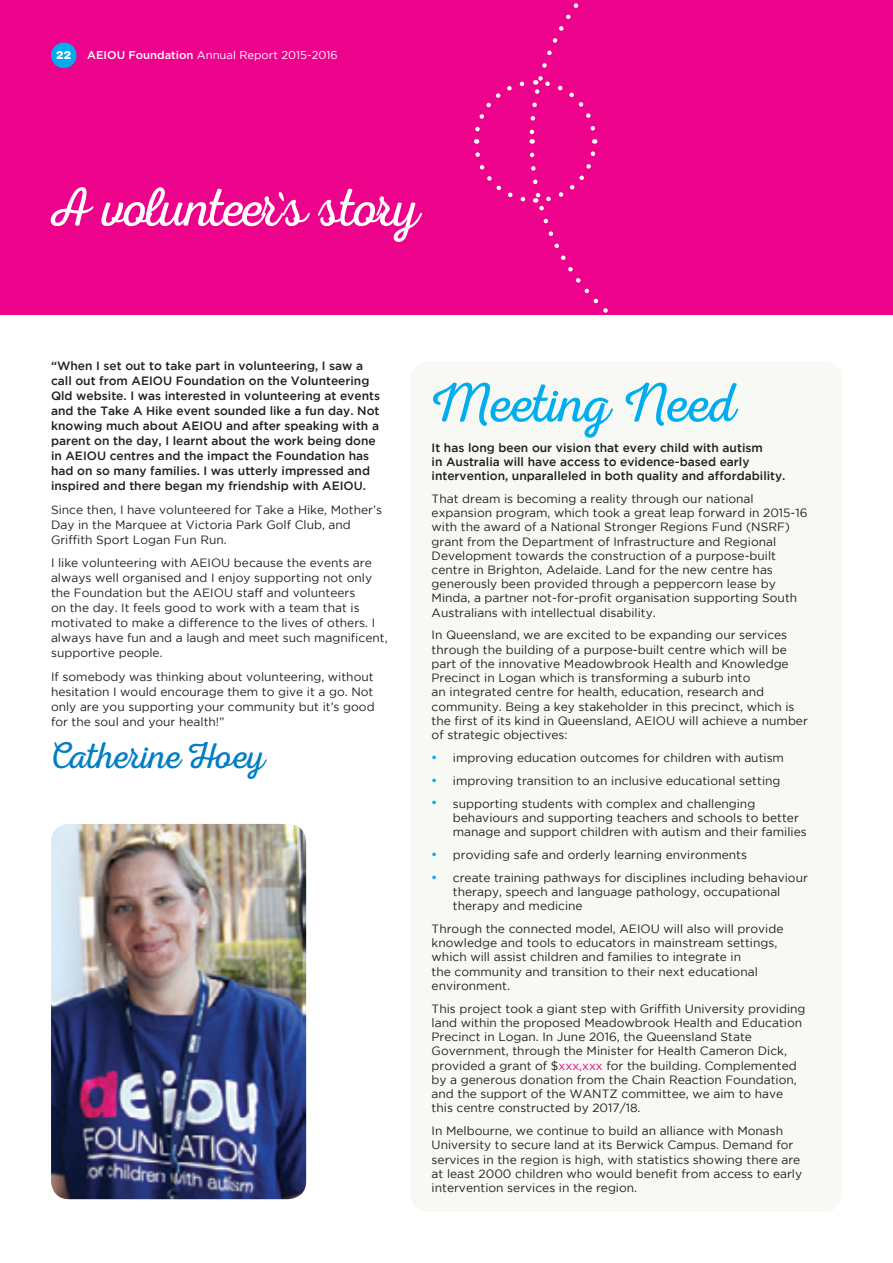
<style>
.page{position:relative;width:893px;height:1263px;background:#fff}
.page>*{position:absolute;margin:0;border:0;box-sizing:border-box;transform-origin:0 0}
.t1{font:55.5px "Nexa Rust Script L 0";letter-spacing:-.025em;color:#fff}
.t2{font:55.5px "Nexa Rust Script L 0";letter-spacing:.015em;color:#00aeef}
.t3{font:37.5px "Nexa Rust Script L 0";letter-spacing:-.005em;color:#007ec5}
.t4{font:12px/14.2px "Gotham";color:#231f20}
.t5{font:500 12px/15px "Gotham";color:#231f20}
.t6{font:11.25px "Gotham";color:#fff}
.t7{font:900 11.25px "Helvetica Rounded";color:#fff}
.s1{font-weight:500}
.s2{font-family:"Coral"}
.s3{color:#00aeef}
.s4{color:#ed028c}
</style>
<div class="page">
<div style="left:0;top:0;width:893px;height:315px;background:#ed028c"></div>
<div style="left:51px;top:43px;width:26px;height:25px;background:#00aeef;border-radius:50%"></div>
<svg style="left:539px;top:205px;width:69px;height:108px"></svg>
<svg style="left:474px;top:3px;width:124px;height:200px"></svg>
<img style="left:51px;top:824px;width:255px;height:375px">
<div style="left:410px;top:361px;width:432px;height:851px;background:#f8f8f5;border-radius:18px"></div>
<p class="t7" style="left:56px;top:47px;width:17px">22</p>
<p class="t6" style="left:87px;top:48px;width:252px"><span class="s1">AEIOU Foundation</span> Annual Report 2015-2016</p>
<h1 class="t1" style="left:51px;top:177px;width:372px">A volunteer<span class="s2">’</span>s story</h1>
<p class="t5" style="left:51px;top:358px;width:331px">“When I set out to take part in volunteering, I saw a call out from AEIOU Foundation on the Volunteering Qld website. I was interested in volunteering at events and the Take A Hike event sounded like a fun day. Not knowing much about AEIOU and after speaking with a parent on the day, I learnt about the work being done in AEIOU centres and the impact the Foundation has had on so many families. I was utterly impressed and inspired and there began my friendship with AEIOU.</p>
<p class="t4" style="left:51px;top:502px;width:333px;line-height:15px">Since then, I have volunteered for Take a Hike, Mother’s<br>Day in the Marquee at Victoria Park Golf Club, and<br>Griffith Sport Logan Fun Run.</p>
<p class="t4" style="left:51px;top:555px;width:338px;line-height:15px">I like volunteering with AEIOU because the events are always well organised and I enjoy supporting not only the Foundation but the AEIOU staff and volunteers<br>on the day. It feels good to work with a team that is motivated to make a difference to the lives of others. I always have fun and a laugh and meet such magnificent, supportive people.</p>
<p class="t4" style="left:51px;top:669px;width:325px;line-height:15px;text-align:justify">If somebody was thinking about volunteering, without hesitation I would encourage them to give it a go. Not only are you supporting your community but it’s good for the soul and your health!”</p>
<h2 class="t3" style="left:51px;top:735px;width:217px">Catherine Hoey</h2>
<h1 class="t2" style="left:432px;top:373px;width:306px">Meeting Need</h1>
<p class="t5" style="left:432px;top:440px;width:355px;line-height:14.2px">It has long been our vision that every child with autism<br>in Australia will have access to evidence-based early intervention, unparalleled in both quality and affordability.</p>
<p class="t4" style="left:432px;top:491px;width:377px">That dream is becoming a reality through our national expansion program, which took a great leap forward in 2015-16 with the award of a National Stronger Regions Fund (NSRF) grant from the Department of Infrastructure and Regional Development towards the construction of a purpose-built centre in Brighton, Adelaide. Land for the new centre has generously been provided through a peppercorn lease by Minda, a partner not-for-profit organisation supporting South Australians with intellectual disability.</p>
<p class="t4" style="left:432px;top:628px;width:378px">In Queensland, we are excited to be expanding our services through the building of a purpose-built centre which will be part of the innovative Meadowbrook Health and Knowledge Precinct in Logan which is transforming a suburb into<br>an integrated centre for health, education, research and community. Being a key stakeholder in this precinct, which is the first of its kind in Queensland, AEIOU will achieve a number of strategic objectives:</p>
<p class="t4" style="left:432px;top:750px;width:354px"><span class="s3">•</span> improving education outcomes for children with autism</p>
<p class="t4" style="left:432px;top:773px;width:350px"><span class="s3">•</span> improving transition to an inclusive educational setting</p>
<p class="t4" style="left:453px;top:796px;width:355px;text-indent:-21px"><span class="s3">•</span> supporting students with complex and challenging behaviours and supporting teachers and schools to better manage and support children with autism and their families</p>
<p class="t4" style="left:432px;top:847px;width:317px"><span class="s3">•</span> providing safe and orderly learning environments</p>
<p class="t4" style="left:453px;top:870px;width:357px;text-indent:-21px"><span class="s3">•</span> create training pathways for disciplines including behaviour therapy, speech and language pathology, occupational therapy and medicine</p>
<p class="t4" style="left:432px;top:921px;width:353px">Through the connected model, AEIOU will also will provide knowledge and tools to educators in mainstream settings, which will assist children and families to integrate in<br>the community and transition to their next educational environment.</p>
<p class="t4" style="left:432px;top:1001px;width:375px">This project took a giant step with Griffith University providing land within the proposed Meadowbrook Health and Education Precinct in Logan. In June 2016, the Queensland State Government, through the Minister for Health Cameron Dick, provided a grant of $<span class="s4">xxx,xxx</span> for the building. Complemented by a generous donation from the Chain Reaction Foundation, and the support of the WANTZ committee, we aim to have this centre constructed by 2017/18.</p>
<p class="t4" style="left:432px;top:1123px;width:372px">In Melbourne, we continue to build an alliance with Monash University to secure land at its Berwick Campus. Demand for services in the region is high, with statistics showing there are at least 2000 children who would benefit from access to early intervention services in the region.</p>
</div>
